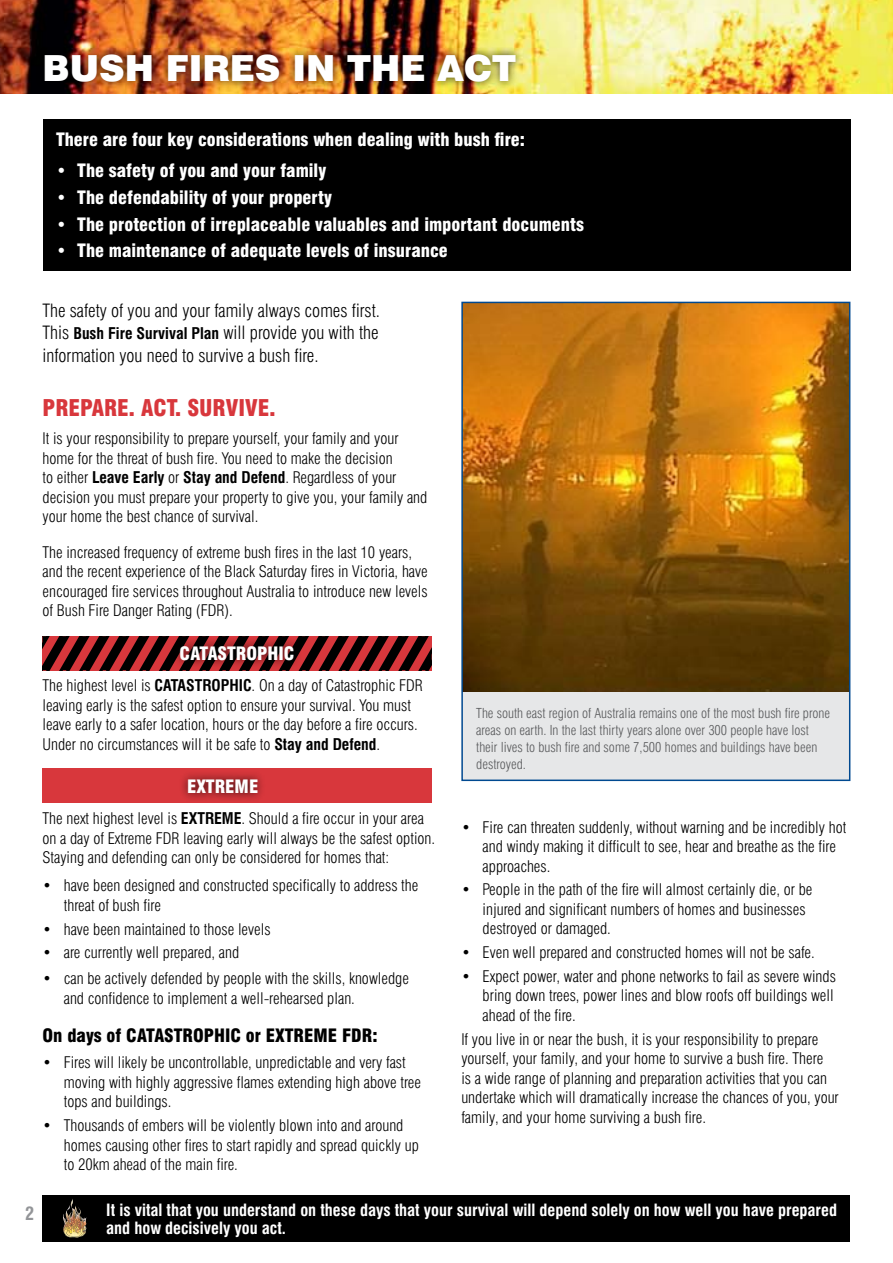
<style>
.page{position:relative;width:893px;height:1263px;background:#fff}
.page>*{position:absolute;margin:0;border:0;box-sizing:border-box;transform-origin:0 0}
.t1{font:900 36px "Swiss 721 BT";color:#fff}
.t2{font:900 condensed 22.5px "Swiss 721 BT";color:#d8373c}
.t3{font:900 condensed 18px "Swiss 721 BT";color:#fff}
.t4{font:300 condensed 18px/22.5px "Swiss 721 BT";color:#000;text-align:justify}
.t5{font:900 condensed 18px "Swiss 721 BT";color:#000}
.t6{font:700 condensed 18px "Swiss 721 BT";color:#939598}
.t7{font:700 condensed 16.5px/18px "Swiss 721 BT";color:#fff}
.t8{font:300 condensed 15.75px/19.5px "Swiss 721 BT";color:#000}
.t9{font:300 condensed 13.5px/17.2px "Swiss 721 BT";color:#58595b}
.s1{font-weight:700;font-size:15.75px}
.s2{font-weight:700}
</style>
<div class="page">
<img style="left:0;top:0;width:893px;height:94px">
<div style="left:36px;top:44px;width:194px;height:45px;background:#000;opacity:.75"></div>
<div style="left:462px;top:302px;width:388px;height:479px;background:#e6e7e8"></div>
<div style="left:36px;top:45px;width:488px;height:45px;background:#000;opacity:.75"></div>
<div style="left:43px;top:120px;width:807px;height:151px;background:#000"></div>
<div style="left:43px;top:1195px;width:807px;height:47px;background:#000"></div>
<svg style="left:43px;top:636px;width:389px;height:34px;background:#681a1c"></svg>
<div style="left:171px;top:636px;width:131px;height:33px;background:#000;opacity:.75"></div>
<div style="left:43px;top:768px;width:389px;height:34px;background:#d8373c"></div>
<div style="left:179px;top:770px;width:87px;height:32px;background:#000;opacity:.75"></div>
<img style="left:63px;top:1199px;width:10px;height:16px">
<img style="left:69px;top:1205px;width:12px;height:7px">
<img style="left:67px;top:1212px;width:14px;height:3px">
<svg style="left:63px;top:1215px;width:24px;height:23px"></svg>
<img style="left:464px;top:305px;width:383px;height:387px">
<div style="left:461px;top:302px;width:389px;height:479px;border:2px solid #004990"></div>
<h1 class="t1" style="left:42px;top:46px;width:183px">HEADING</h1>
<h1 class="t1" style="left:43px;top:46px;width:475px">BUSH FIRES IN THE ACT</h1>
<p class="t3" style="left:56px;top:129px;width:471px">There are four key considerations when dealing with bush fire:</p>
<p class="t3" style="left:56px;top:160px;width:272px">• The safety of you and your family</p>
<p class="t3" style="left:56px;top:186px;width:277px">• The defendability of your property</p>
<p class="t3" style="left:56px;top:213px;width:529px">• The protection of irreplaceable valuables and important documents</p>
<p class="t3" style="left:56px;top:240px;width:393px">• The maintenance of adequate levels of insurance</p>
<p class="t4" style="left:43px;top:299px;width:339px">The safety of you and your family always comes first.<br>This <span class="s1">Bush Fire Survival Plan</span> will provide you with the information you need to survive a bush fire.</p>
<h2 class="t2" style="left:43px;top:394px;width:234px">PREPARE. ACT. SURVIVE.</h2>
<p class="t8" style="left:43px;top:429px;width:386px">It is your responsibility to prepare yourself, your family and your home for the threat of bush fire. You need to make the decision<br>to either <span class="s2">Leave Early</span> or <span class="s2">Stay and Defend</span>. Regardless of your decision you must prepare your property to give you, your family and your home the best chance of survival.</p>
<p class="t8" style="left:43px;top:542px;width:387px">The increased frequency of extreme bush fires in the last 10 years, and the recent experience of the Black Saturday fires in Victoria, have encouraged fire services throughout Australia to introduce new levels of Bush Fire Danger Rating (FDR).</p>
<p class="t3" style="left:180px;top:643px;width:116px">CATASTROPHIC</p>
<p class="t8" style="left:43px;top:676px;width:382px">The highest level is <span class="s2">Catastrophic</span>. On a day of Catastrophic FDR leaving early is the safest option to ensure your survival. You must leave early to a safer location, hours or the day before a fire occurs.<br>Under no circumstances will it be safe to <span class="s2">Stay and Defend</span>.</p>
<p class="t3" style="left:187px;top:776px;width:73px">EXTREME</p>
<p class="t8" style="left:43px;top:809px;width:394px">The next highest level is <span class="s2">Extreme</span>. Should a fire occur in your area on a day of Extreme FDR leaving early will always be the safest option.<br>Staying and defending can only be considered for homes that:</p>
<p class="t8" style="left:64px;top:876px;width:356px;text-indent:-21px">• have been designed and constructed specifically to address the threat of bush fire</p>
<p class="t8" style="left:43px;top:919px;width:230px">• have been maintained to those levels</p>
<p class="t8" style="left:43px;top:943px;width:198px">• are currently well prepared, and</p>
<p class="t8" style="left:64px;top:969px;width:347px;text-indent:-21px">• can be actively defended by people with the skills, knowledge and confidence to implement a well-rehearsed plan.</p>
<p class="t5" style="left:43px;top:1025px;width:105px">On days of Catastrophic</p>
<p class="t5" style="left:246px;top:1025px;width:41px">or Extreme</p>
<p class="t5" style="left:342px;top:1025px;width:37px">FDR:</p>
<p class="t8" style="left:64px;top:1053px;width:359px;text-indent:-21px">• Fires will likely be uncontrollable, unpredictable and very fast moving with highly aggressive flames extending high above tree tops and buildings.</p>
<p class="t8" style="left:64px;top:1115px;width:357px;text-indent:-21px">• Thousands of embers will be violently blown into and around homes causing other fires to start rapidly and spread quickly up to 20km ahead of the main fire.</p>
<p class="t9" style="left:476px;top:704px;width:355px">The south east region of Australia remains one of the most bush fire prone areas on earth. In the last thirty years alone over 300 people have lost their lives to bush fire and some 7,500 homes and buildings have been destroyed.</p>
<p class="t8" style="left:483px;top:817px;width:365px;text-indent:-21px">• Fire can threaten suddenly, without warning and be incredibly hot and windy making it difficult to see, hear and breathe as the fire approaches.</p>
<p class="t8" style="left:483px;top:880px;width:331px;text-indent:-21px">• People in the path of the fire will almost certainly die, or be injured and significant numbers of homes and businesses destroyed or damaged.</p>
<p class="t8" style="left:461px;top:942px;width:355px">• Even well prepared and constructed homes will not be safe.</p>
<p class="t8" style="left:483px;top:966px;width:355px;text-indent:-21px">• Expect power, water and phone networks to fail as severe winds bring down trees, power lines and blow roofs off buildings well ahead of the fire.</p>
<p class="t8" style="left:461px;top:1029px;width:379px">If you live in or near the bush, it is your responsibility to prepare yourself, your family, and your home to survive a bush fire. There<br>is a wide range of planning and preparation activities that you can undertake which will dramatically increase the chances of you, your family, and your home surviving a bush fire.</p>
<p class="t6" style="left:25px;top:1203px;width:10px">2</p>
<p class="t7" style="left:106px;top:1201px;width:732px">It is vital that you understand on these days that your survival will depend solely on how well you have prepared and how decisively you act.</p>
</div>
